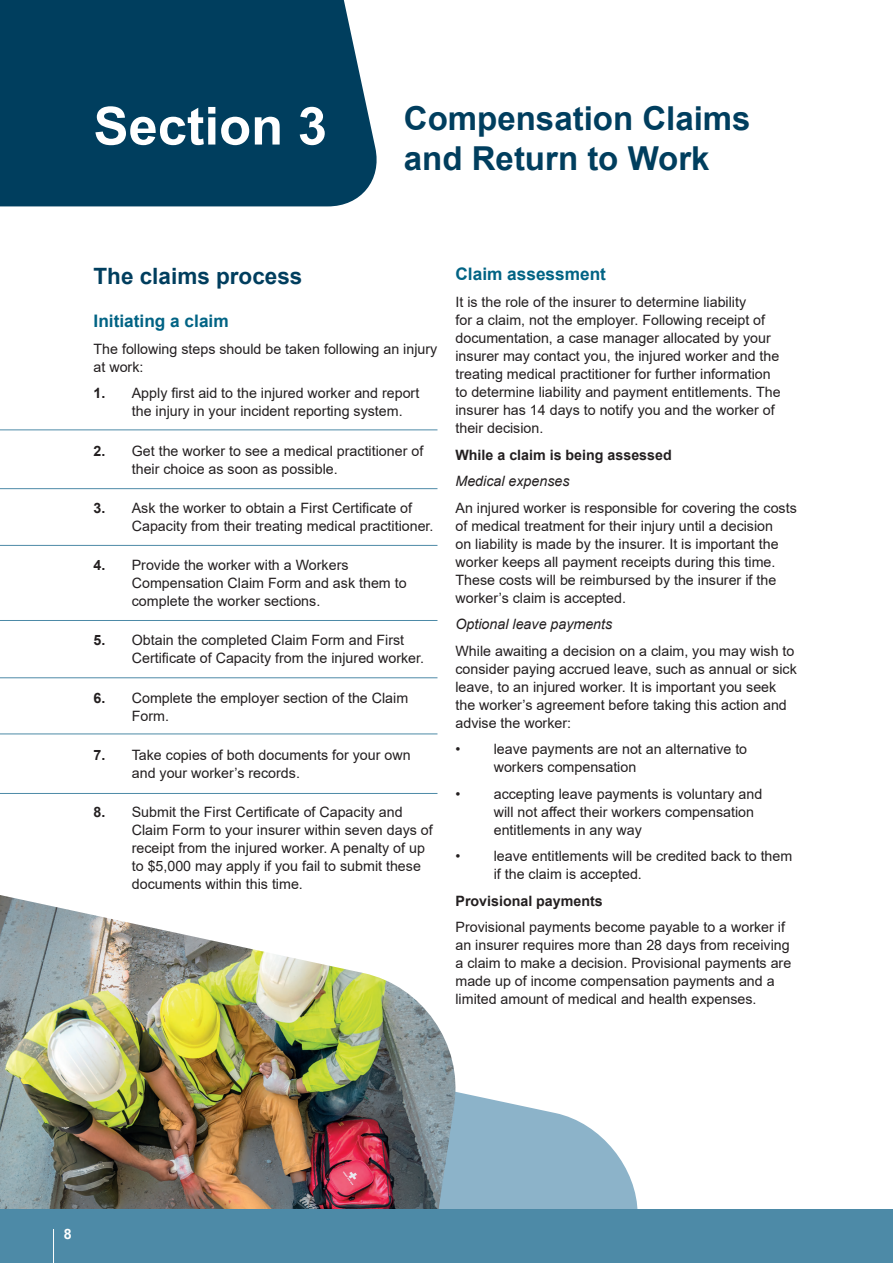
<style>
.page{position:relative;width:893px;height:1263px;background:#fff}
.page>*{position:absolute;margin:0;border:0;box-sizing:border-box;transform-origin:0 0}
.H1_-_35pt_Headline{font:700 52.5px "Arial";color:#fff}
.H2_-_22pt-headline{font:700 33px/39.6px "Arial";color:#003e5e}
.H3-15pt_Heading{font:700 22.5px "Arial";color:#003e5e}
.H4_11_5pt_Bold_Heading{font:700 17.25px "Arial";color:#016384}
.Body{font:14.25px/18px "Arial";color:#231f20}
.Body_dot_point{font:14.25px/18px "Arial";color:#231f20}
.Body_dot_point-2{font:700 14.25px "Arial";color:#231f20}
.Body-2{font:italic 14.25px "Arial";color:#231f20}
.Body_dot_point-3{font:italic 14.25px "Arial";color:#231f20}
.t1{font:700 14.25px "Arial";color:#fff}
.s1{font-weight:700}
</style>
<div class="page">
<svg style="left:463px;top:1093px;width:175px;height:116px;fill:#8cb3c9"></svg>
<img style="left:0;top:895px;width:463px;height:314px">
<div style="left:0;top:0;width:377px;height:206px;background:#003e5e"></div>
<hr style="left:0;top:429px;width:437px;height:1px;background:#4d8aa7">
<hr style="left:0;top:488px;width:437px;height:1px;background:#4d8aa7">
<hr style="left:0;top:545px;width:437px;height:1px;background:#4d8aa7">
<hr style="left:0;top:620px;width:437px;height:1px;background:#4d8aa7">
<hr style="left:0;top:677px;width:437px;height:1px;background:#4d8aa7">
<hr style="left:0;top:733px;width:437px;height:1px;background:#4d8aa7">
<hr style="left:0;top:793px;width:437px;height:1px;background:#4d8aa7">
<div style="left:0;top:1209px;width:893px;height:54px;background:#4d8aa7"></div>
<hr style="left:53px;top:1229px;width:1px;height:34px;background:#fff">
<p class="H1_-_35pt_Headline" style="left:94px;top:89px;width:235px">Section 3</p>
<p class="H2_-_22pt-headline" style="left:404px;top:99px;width:348px">Compensation Claims and Return to Work</p>
<p class="H3-15pt_Heading" style="left:94px;top:260px;width:210px">The claims process</p>
<p class="H4_11_5pt_Bold_Heading" style="left:94px;top:309px;width:137px">Initiating a claim</p>
<p class="Body" style="left:94px;top:340px;width:345px">The following steps should be taken following an injury at work:</p>
<p class="Body_dot_point" style="left:132px;top:384px;width:289px;text-indent:-38px"><span class="s1">1.</span> Apply first aid to the injured worker and report the injury in your incident reporting system.</p>
<p class="Body_dot_point" style="left:132px;top:441px;width:293px;text-indent:-38px"><span class="s1">2.</span> Get the worker to see a medical practitioner of their choice as soon as possible.</p>
<p class="Body_dot_point" style="left:132px;top:499px;width:303px;text-indent:-38px"><span class="s1">3.</span> Ask the worker to obtain a First Certificate of<br>Capacity from their treating medical practitioner.</p>
<p class="Body_dot_point" style="left:132px;top:556px;width:276px;text-indent:-38px"><span class="s1">4.</span> Provide the worker with a Workers<br>Compensation Claim Form and ask them to complete the worker sections.</p>
<p class="Body_dot_point" style="left:132px;top:631px;width:294px;text-indent:-38px"><span class="s1">5.</span> Obtain the completed Claim Form and First<br>Certificate of Capacity from the injured worker.</p>
<p class="Body_dot_point" style="left:132px;top:688px;width:278px;text-indent:-38px"><span class="s1">6.</span> Complete the employer section of the Claim<br>Form.</p>
<p class="Body_dot_point" style="left:132px;top:746px;width:280px;text-indent:-38px"><span class="s1">7.</span> Take copies of both documents for your own and your worker’s records.</p>
<p class="Body_dot_point" style="left:132px;top:803px;width:302px;text-indent:-38px"><span class="s1">8.</span> Submit the First Certificate of Capacity and Claim Form to your insurer within seven days of receipt from the injured worker. A penalty of up to $5,000 may apply if you fail to submit these documents within this time.</p>
<p class="H4_11_5pt_Bold_Heading" style="left:455px;top:262px;width:152px">Claim assessment</p>
<p class="Body" style="left:455px;top:293px;width:327px">It is the role of the insurer to determine liability<br>for a claim, not the employer. Following receipt of documentation, a case manager allocated by your insurer may contact you, the injured worker and the treating medical practitioner for further information to determine liability and payment entitlements. The insurer has 14 days to notify you and the worker of their decision.</p>
<p class="Body_dot_point-2" style="left:455px;top:444px;width:218px">While a claim is being assessed</p>
<p class="Body_dot_point-3" style="left:455px;top:472px;width:116px">Medical expenses</p>
<p class="Body" style="left:455px;top:498px;width:343px">An injured worker is responsible for covering the costs of medical treatment for their injury until a decision<br>on liability is made by the insurer. It is important the worker keeps all payment receipts during this time.<br>These costs will be reimbursed by the insurer if the worker’s claim is accepted.</p>
<p class="Body-2" style="left:455px;top:615px;width:158px">Optional leave payments</p>
<p class="Body" style="left:455px;top:641px;width:343px">While awaiting a decision on a claim, you may wish to consider paying accrued leave, such as annual or sick leave, to an injured worker. It is important you seek the worker’s agreement before taking this action and advise the worker:</p>
<p class="Body_dot_point" style="left:494px;top:740px;width:255px;text-indent:-38px">• leave payments are not an alternative to workers compensation</p>
<p class="Body_dot_point" style="left:494px;top:784px;width:270px;text-indent:-38px">• accepting leave payments is voluntary and will not affect their workers compensation entitlements in any way</p>
<p class="Body_dot_point" style="left:494px;top:847px;width:300px;text-indent:-38px">• leave entitlements will be credited back to them if the claim is accepted.</p>
<p class="Body_dot_point-2" style="left:455px;top:890px;width:149px">Provisional payments</p>
<p class="Body" style="left:455px;top:918px;width:337px">Provisional payments become payable to a worker if an insurer requires more than 28 days from receiving a claim to make a decision. Provisional payments are made up of income compensation payments and a limited amount of medical and health expenses.</p>
<p class="t1" style="left:64px;top:1224px;width:9px">8</p>
</div>
